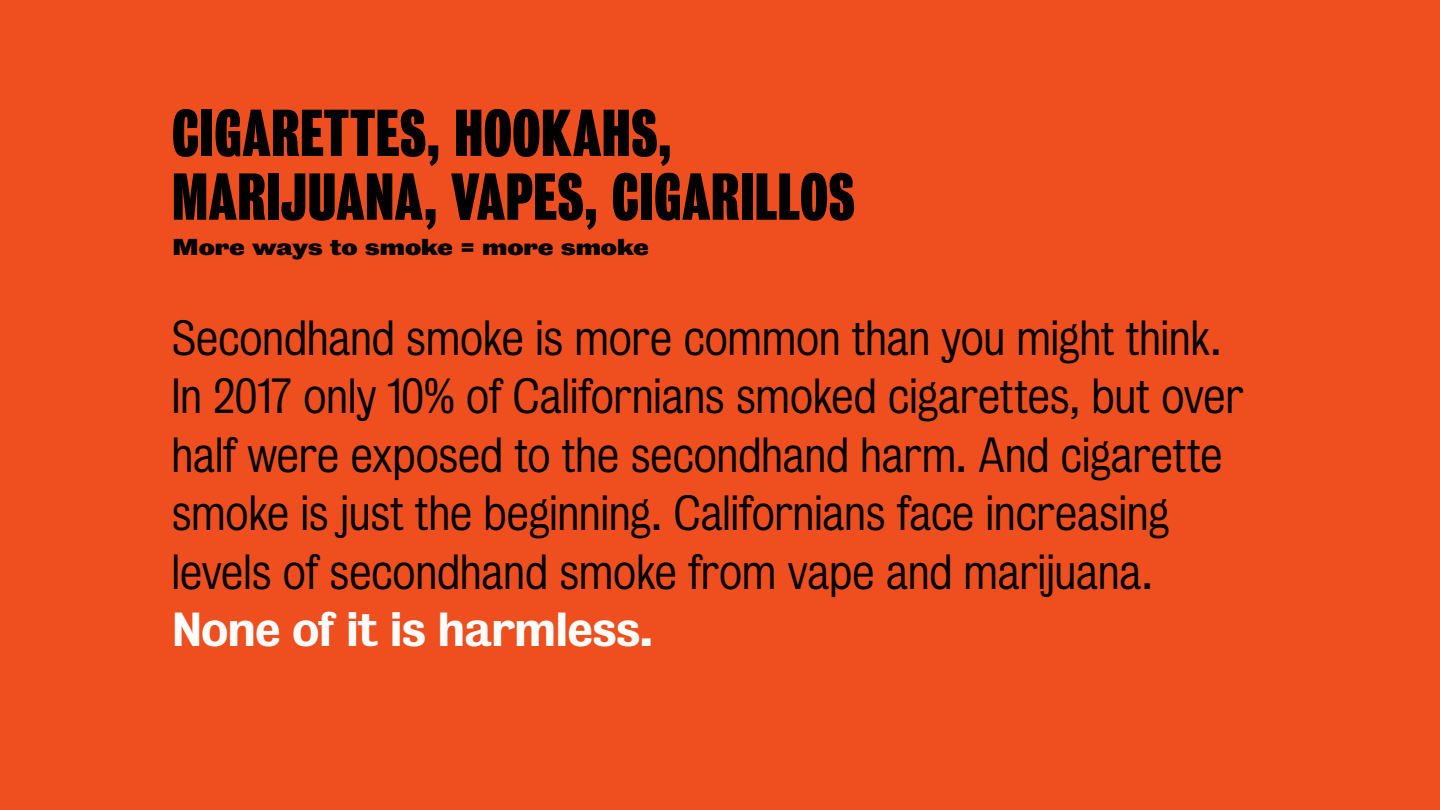
<style>
.page{position:relative;width:1440px;height:810px;background:#ef4f1f}
.page>*{position:absolute;margin:0;border:0;box-sizing:border-box;transform-origin:0 0}
.t1{font:900 60.3px/63.8px "Bureau Grot Compressed";letter-spacing:.01em;color:#000}
.t2{font:300 45px/58.5px "Bureau Grot";letter-spacing:-.015em;color:#000}
.t3{font:500 43.5px "Bureau Grot";letter-spacing:-.03em;color:#fff}
.t4{font:900 21px "Bureau Grot Wide";letter-spacing:-.005em;color:#000}
</style>
<div class="page">
<h1 class="t1" style="left:172px;top:102px;width:684px">CIGARETTES, HOOKAHS,<br>MARIJUANA, VAPES, CIGARILLOS</h1>
<p class="t4" style="left:172px;top:234px;width:478px">More ways to smoke = more smoke</p>
<p class="t2" style="left:171px;top:309px;width:1074px">Secondhand smoke is more common than you might think.<br>In 2017 only 10% of Californians smoked cigarettes, but over half were exposed to the secondhand harm. And cigarette smoke is just the beginning. Californians face increasing levels of secondhand smoke from vape and marijuana.</p>
<p class="t3" style="left:171px;top:605px;width:483px">None of it is harmless.</p>
</div>
